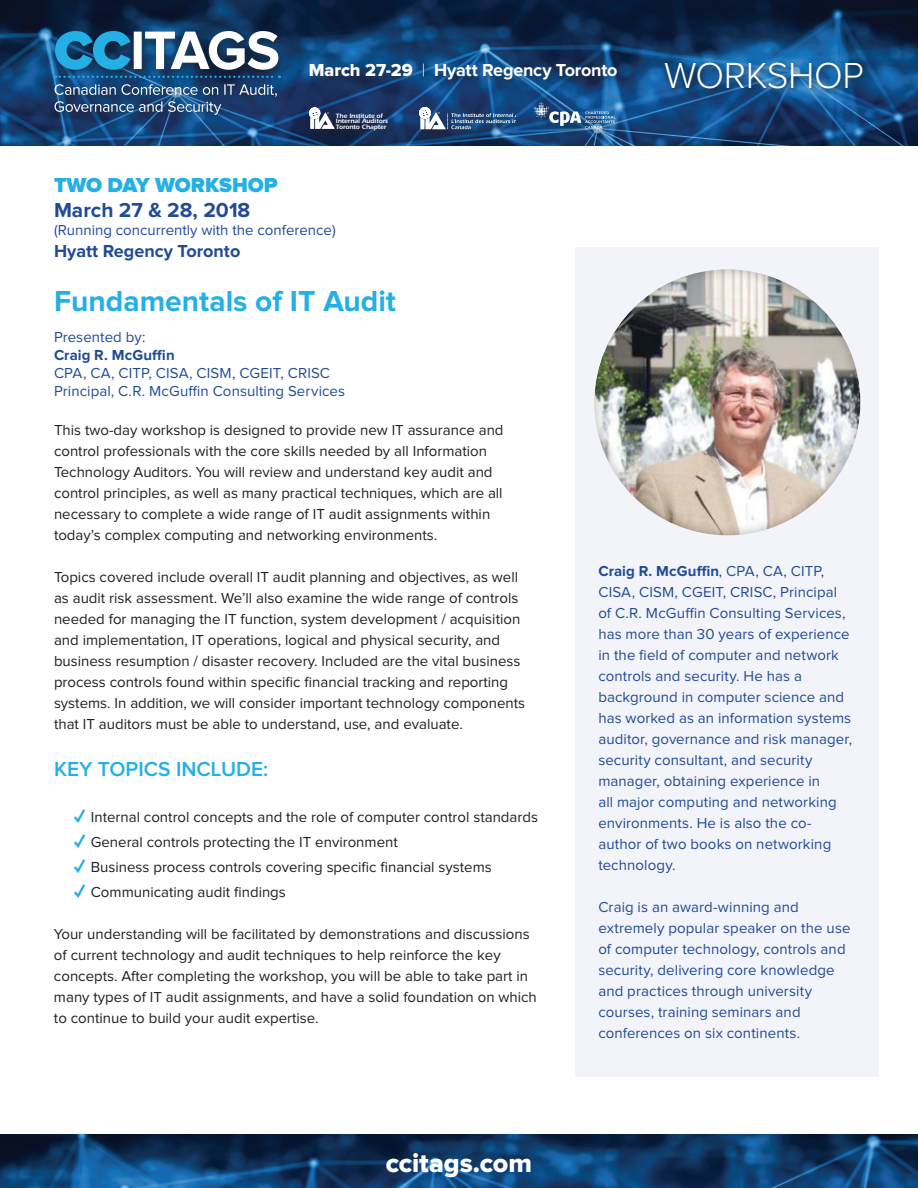
<style>
.page{position:relative;width:918px;height:1188px;background:#fff}
.page>*{position:absolute;margin:0;border:0;box-sizing:border-box;transform-origin:0 0}
.t1{font:300 37.5px "Proxima Nova";letter-spacing:-.01em;color:#fff}
.t2{font:700 30px "Proxima Nova";color:#24b0e5}
.t3{font:27px "Proxima Nova Extrabld";letter-spacing:-.005em;color:#fff}
.t4{font:600 21px "Proxima Nova";color:#24b0e5}
.t5{font:700 21px "Proxima Nova";color:#214b95}
.t6{font:900 21px "Proxima Nova";color:#24b0e5}
.t7{font:700 18px "Proxima Nova";letter-spacing:-.015em;color:#fff}
.t8{font:700 18px "Proxima Nova";color:#214b95}
.t9{font:15px/21px "Proxima Nova";color:#231f20}
.t10{font:15px/21px "Proxima Nova";letter-spacing:.005em;color:#214b95}
.t11{font:700 15px "Proxima Nova";letter-spacing:.005em;color:#214b95}
.t12{font:600 6.6px/5.7px "ITC Eras Std";letter-spacing:-.005em;color:#fff}
.s1{font-family:"Proxima Nova Extrabld";font-weight:400}
.s2{font-weight:300}
.s3{font-weight:900;font-size:21px;color:#24b0e5}
.s4{font-weight:700}
</style>
<div class="page">
<div style="left:576px;top:247px;width:303px;height:830px;background:#f3f4f9"></div>
<img style="left:0;top:0;width:918px;height:146px">
<div style="left:308px;top:62px;width:314px;height:24px;background:#231f20;opacity:.4"></div>
<div style="left:130px;top:29px;width:156px;height:51px;background:#231f20;opacity:.4"></div>
<div style="left:51px;top:29px;width:87px;height:51px;background:#231f20;opacity:.4"></div>
<svg style="left:55px;top:31px;width:223px;height:39px"></svg>
<div style="left:50px;top:98px;width:178px;height:25px;background:#231f20;opacity:.75"></div>
<div style="left:50px;top:81px;width:234px;height:24px;background:#231f20;opacity:.75"></div>
<svg style="left:55px;top:84px;width:222px;height:31px;background:#3b5d86"></svg>
<svg style="left:55px;top:76px;width:225px;height:2px"></svg>
<div style="left:528px;top:97px;width:106px;height:51px;background:#231f20;opacity:.74"></div>
<svg style="left:534px;top:102px;width:81px;height:27px;background:#4674a1"></svg>
<div style="left:302px;top:101px;width:105px;height:48px;background:#231f20;opacity:.74"></div>
<svg style="left:309px;top:108px;width:26px;height:21px"></svg>
<div style="left:412px;top:100px;width:122px;height:50px;background:#231f20;opacity:.74"></div>
<svg style="left:419px;top:107px;width:97px;height:22px;background:#527198"></svg>
<img style="left:0;top:1134px;width:918px;height:54px">
<div style="left:661px;top:59px;width:208px;height:37px;background:#231f20;opacity:.75"></div>
<div style="left:593px;top:267px;width:268px;height:269px;background:#231f20;opacity:.37"></div>
<p class="t7" style="left:309px;top:60px;width:310px"><span class="s1">March 27-29</span> <span class="s2">|</span> Hyatt Regency Toronto</p>
<p class="t12" style="left:336px;top:113px;width:54px">The Institute of<br>Internal Auditors<br>Toronto Chapter</p>
<h1 class="t1" style="left:664px;top:58px;width:201px">WORKSHOP</h1>
<h3 class="t6" style="left:54px;top:173px;width:225px">TWO DAY WORKSHOP</h3>
<h3 class="t5" style="left:54px;top:198px;width:198px">March 27 &amp; 28, 2018</h3>
<p class="t10" style="left:54px;top:220px;width:283px">(Running concurrently with the conference)</p>
<p class="t8" style="left:54px;top:241px;width:188px">Hyatt Regency Toronto</p>
<h2 class="t2" style="left:54px;top:284px;width:344px">Fundamentals of IT Audit</h2>
<p class="t10" style="left:54px;top:328px;width:93px">Presented by:</p>
<p class="t11" style="left:54px;top:347px;width:122px">Craig R. McGuffin</p>
<p class="t10" style="left:54px;top:365px;width:292px;line-height:18px">CPA, CA, CITP, CISA, CISM, CGEIT, CRISC<br>Principal, C.R. McGuffin Consulting Services</p>
<p class="t9" style="left:54px;top:421px;width:451px">This two-day workshop is designed to provide new IT assurance and control professionals with the core skills needed by all Information Technology Auditors. You will review and understand key audit and control principles, as well as many practical techniques, which are all necessary to complete a wide range of IT audit assignments within today’s complex computing and networking environments.</p>
<p class="t9" style="left:54px;top:568px;width:473px">Topics covered include overall IT audit planning and objectives, as well as audit risk assessment. We’ll also examine the wide range of controls needed for managing the IT function, system development / acquisition and implementation, IT operations, logical and physical security, and business resumption / disaster recovery. Included are the vital business process controls found within specific financial tracking and reporting systems. In addition, we will consider important technology components that IT auditors must be able to understand, use, and evaluate.</p>
<h3 class="t4" style="left:54px;top:759px;width:216px">KEY TOPICS INCLUDE:</h3>
<p class="t9" style="left:74px;top:807px;width:465px"><span class="s3">✓</span> Internal control concepts and the role of computer control standards</p>
<p class="t9" style="left:74px;top:832px;width:325px"><span class="s3">✓</span> General controls protecting the IT environment</p>
<p class="t9" style="left:74px;top:857px;width:419px"><span class="s3">✓</span> Business process controls covering specific financial systems</p>
<p class="t9" style="left:74px;top:883px;width:213px"><span class="s3">✓</span> Communicating audit findings</p>
<p class="t9" style="left:54px;top:925px;width:484px">Your understanding will be facilitated by demonstrations and discussions of current technology and audit techniques to help reinforce the key concepts. After completing the workshop, you will be able to take part in many types of IT audit assignments, and have a solid foundation on which to continue to build your audit expertise.</p>
<h3 class="t3" style="left:386px;top:1147px;width:148px">ccitags.com</h3>
<p class="t10" style="left:598px;top:562px;width:255px"><span class="s4">Craig R. McGuffin</span>, CPA, CA, CITP, CISA, CISM, CGEIT, CRISC, Principal of C.R. McGuffin Consulting Services, has more than 30 years of experience in the field of computer and network controls and security. He has a background in computer science and has worked as an information systems auditor, governance and risk manager, security consultant, and security manager, obtaining experience in<br>all major computing and networking environments. He is also the co&shy;author of two books on networking technology.</p>
<p class="t10" style="left:598px;top:898px;width:254px">Craig is an award-winning and extremely popular speaker on the use of computer technology, controls and security, delivering core knowledge and practices through university courses, training seminars and conferences on six continents.</p>
</div>
